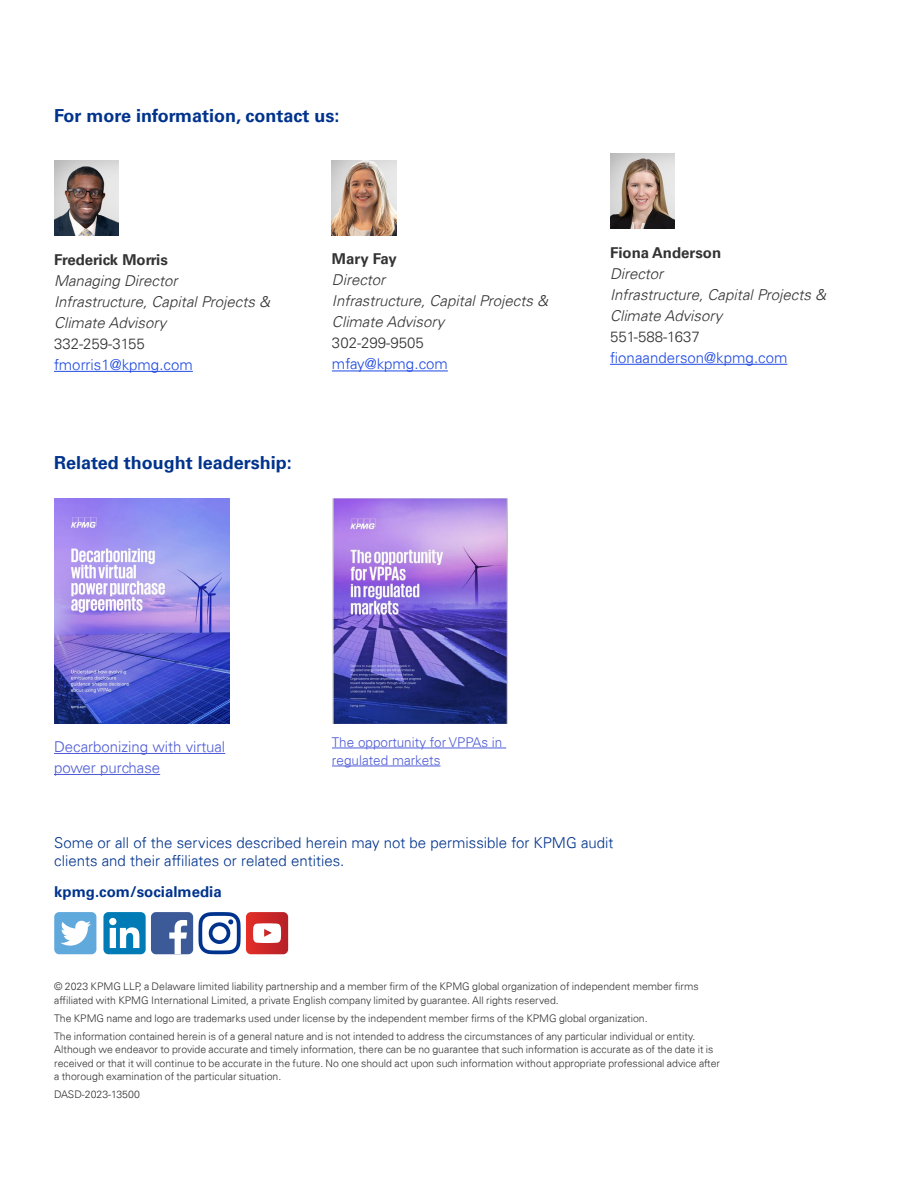
<style>
.page{position:relative;width:918px;height:1188px;background:#fff}
.page>*{position:absolute;margin:0;border:0;box-sizing:border-box;transform-origin:0 0}
.t1{font:700 18px "Univers 65";color:#00338d}
.t2{font:italic 300 15px/21px "Univers 45";color:#333}
.t3{font:300 15px/18px "Univers 45";color:#00338d}
.t4{font:300 15px "Univers 45";color:#1e49e2}
.t5{font:300 15px/21px "Univers 45";color:#4f5cd6}
.t6{font:300 15px "Univers 45";color:#333}
.t7{font:700 15px "Univers 65";color:#333}
.t8{font:700 15px "Univers 65";color:#00338d}
.t9{font:300 13.5px/18px "Univers 45";color:#4f5cd6}
.t10{font:300 10.5px/13.5px "Univers 45";color:#333}
</style>
<div class="page">
<div style="left:151px;top:912px;width:42px;height:42px;background:#3d5a98;border-radius:5px"></div>
<svg style="left:169px;top:920px;width:18px;height:34px"></svg>
<div style="left:54px;top:912px;width:42px;height:42px;background:#60a9dd;border-radius:5px"></div>
<svg style="left:60px;top:921px;width:31px;height:25px"></svg>
<div style="left:103px;top:912px;width:43px;height:42px;background:#007bb6;border-radius:5px"></div>
<svg style="left:109px;top:918px;width:30px;height:30px"></svg>
<svg style="left:198px;top:912px;width:90px;height:42px"></svg>
<img style="left:54px;top:499px;width:175px;height:224px">
<img style="left:332px;top:499px;width:175px;height:224px">
<hr style="left:54px;top:753px;width:171px;height:1px;background:#4f5cd6">
<hr style="left:54px;top:774px;width:106px;height:1px;background:#4f5cd6">
<hr style="left:54px;top:371px;width:139px;height:1px;background:#1e49e2">
<hr style="left:332px;top:748px;width:174px;height:1px;background:#4f5cd6">
<hr style="left:332px;top:766px;width:108px;height:1px;background:#4f5cd6">
<img style="left:54px;top:160px;width:64px;height:76px">
<hr style="left:610px;top:364px;width:177px;height:1px;background:#1e49e2">
<img style="left:610px;top:153px;width:65px;height:75px">
<hr style="left:332px;top:371px;width:116px;height:1px;background:#1e49e2">
<img style="left:332px;top:160px;width:64px;height:76px">
<h1 class="t1" style="left:54px;top:105px;width:287px">For more information, contact us:</h1>
<h2 class="t7" style="left:54px;top:251px;width:115px">Frederick Morris</h2>
<h2 class="t2" style="left:54px;top:270px;width:217px">Managing Director<br>Infrastructure, Capital Projects &amp;<br>Climate Advisory</h2>
<h2 class="t6" style="left:54px;top:335px;width:92px">332-259-3155</h2>
<h2 class="t4" style="left:54px;top:356px;width:140px">fmorris1@kpmg.com</h2>
<h1 class="t1" style="left:54px;top:452px;width:239px">Related thought leadership:</h1>
<h2 class="t7" style="left:332px;top:250px;width:66px">Mary Fay</h2>
<h2 class="t2" style="left:332px;top:270px;width:217px">Director<br>Infrastructure, Capital Projects &amp;<br>Climate Advisory</h2>
<h2 class="t6" style="left:332px;top:334px;width:93px">302-299-9505</h2>
<h2 class="t4" style="left:332px;top:355px;width:117px">mfay@kpmg.com</h2>
<h2 class="t7" style="left:610px;top:244px;width:113px">Fiona Anderson</h2>
<h2 class="t2" style="left:610px;top:263px;width:217px">Director<br>Infrastructure, Capital Projects &amp;<br>Climate Advisory</h2>
<h2 class="t6" style="left:610px;top:327px;width:91px">551-588-1637</h2>
<h2 class="t4" style="left:610px;top:348px;width:179px">fionaanderson@kpmg.com</h2>
<h2 class="t5" style="left:54px;top:736px;width:173px">Decarbonizing with virtual power purchase</h2>
<p class="t9" style="left:332px;top:733px;width:172px">The opportunity for VPPAs in regulated markets</p>
<h2 class="t3" style="left:54px;top:834px;width:561px">Some or all of the services described herein may not be permissible for KPMG audit clients and their affiliates or related entities.</h2>
<h2 class="t8" style="left:54px;top:883px;width:169px">kpmg.com/socialmedia</h2>
<p class="t10" style="left:54px;top:980px;width:646px">© 2023 KPMG LLP, a Delaware limited liability partnership and a member firm of the KPMG global organization of independent member firms affiliated with KPMG International Limited, a private English company limited by guarantee. All rights reserved.</p>
<p class="t10" style="left:54px;top:1009px;width:643px;line-height:18px">The KPMG name and logo are trademarks used under license by the independent member firms of the KPMG global organization.<br>The information contained herein is of a general nature and is not intended to address the circumstances of any particular individual or entity.</p>
<p class="t10" style="left:54px;top:1043px;width:667px">Although we endeavor to provide accurate and timely information, there can be no guarantee that such information is accurate as of the date it is received or that it will continue to be accurate in the future. No one should act upon such information without appropriate professional advice after a thorough examination of the particular situation.</p>
<p class="t10" style="left:54px;top:1088px;width:87px">DASD-2023-13500</p>
</div>
